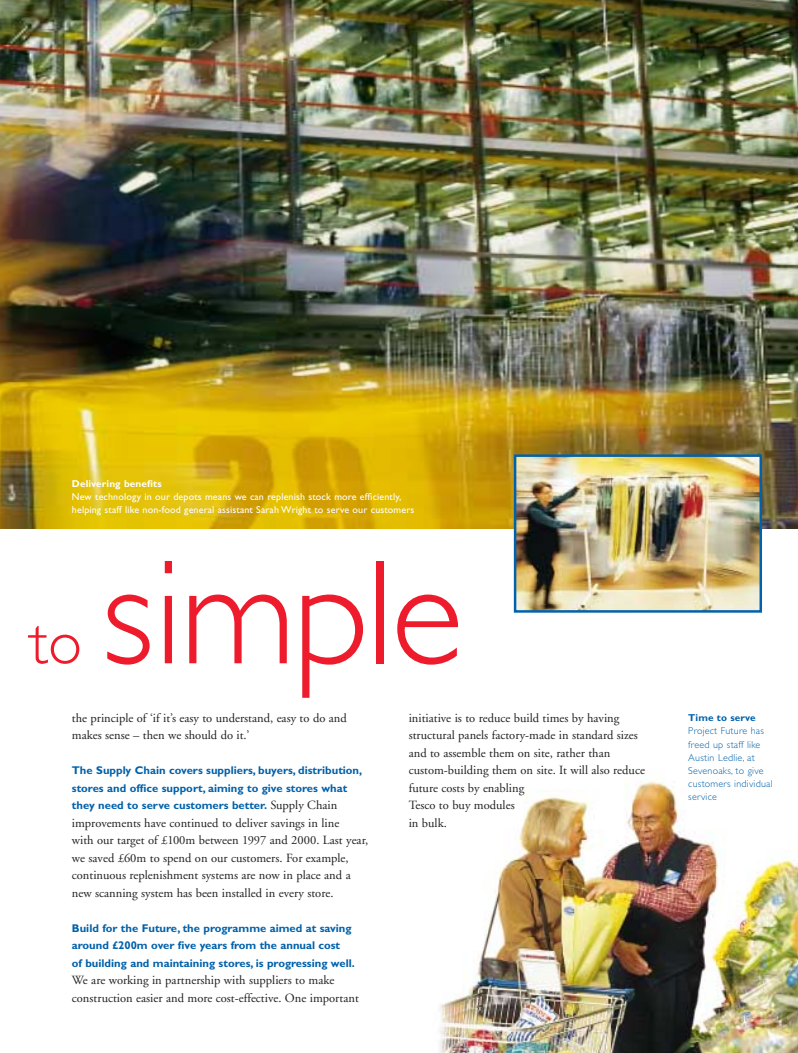
<style>
.page{position:relative;width:798px;height:1053px;background:#fff}
.page>*{position:absolute;margin:0;border:0;box-sizing:border-box;transform-origin:0 0}
.t1{font:300 150px "Gill Sans";letter-spacing:-.02em;color:#ee1b2c}
.t2{font:300 62.5px "Gill Sans";color:#ee1b2c}
.t3{font:12.5px/17.5px "Adobe Garamond";color:#231f20}
.t4{font:700 11.25px/17.5px "Gill Sans";color:#0161aa}
.t5{font:10px/13.1px "Gill Sans";letter-spacing:.015em;color:#fff}
.t6{font:300 10px/13.1px "Gill Sans";letter-spacing:.025em;color:#0161aa}
.t7{font:700 10px "Gill Sans";letter-spacing:.01em;color:#fff}
.t8{font:700 10px "Gill Sans";letter-spacing:.01em;color:#0161aa}
.s1{font-family:"Adobe Garamond";font-weight:400;font-size:12.5px;color:#231f20}
</style>
<div class="page">
<img style="left:0;top:0;width:798px;height:528px">
<img style="left:440px;top:781px;width:358px;height:271px">
<img style="left:517px;top:457px;width:242px;height:152px">
<div style="left:514px;top:454px;width:248px;height:158px;border:2px solid #0161aa"></div>
<p class="t7" style="left:72px;top:480px;width:91px">Delivering benefits</p>
<p class="t5" style="left:72px;top:491px;width:344px">New technology in our depots means we can replenish stock more efficiently, helping staff like non-food general assistant Sarah Wright to serve our customers</p>
<h2 class="t2" style="left:29px;top:620px;width:54px">to</h2>
<h1 class="t1" style="left:101px;top:561px;width:363px">simple</h1>
<p class="t3" style="left:72px;top:710px;width:276px">the principle of ‘if it’s easy to understand, easy to do and makes sense – then we should do it.’</p>
<p class="t4" style="left:72px;top:763px;width:292px">The Supply Chain covers suppliers, buyers, distribution, stores and office support, aiming to give stores what they need to serve customers better. <span class="s1">Supply Chain</span></p>
<p class="t3" style="left:72px;top:815px;width:298px">improvements have continued to deliver savings in line<br>with our target of £100m between 1997 and 2000. Last year, we saved £60m to spend on our customers. For example, continuous replenishment systems are now in place and a new scanning system has been installed in every store.</p>
<p class="t4" style="left:72px;top:920px;width:284px">Build for the Future, the programme aimed at saving around £200m over five years from the annual cost<br>of building and maintaining stores, is progressing well.</p>
<p class="t3" style="left:72px;top:972px;width:288px">We are working in partnership with suppliers to make construction easier and more cost-effective. One important</p>
<p class="t3" style="left:408px;top:710px;width:238px">initiative is to reduce build times by having structural panels factory-made in standard sizes and to assemble them on site, rather than custom-building them on site. It will also reduce future costs by enabling<br>Tesco to buy modules<br>in bulk.</p>
<p class="t8" style="left:688px;top:714px;width:69px">Time to serve</p>
<p class="t6" style="left:688px;top:725px;width:86px">Project Future has freed up staff like<br>Austin Ledlie, at<br>Sevenoaks, to give customers individual service</p>
</div>
